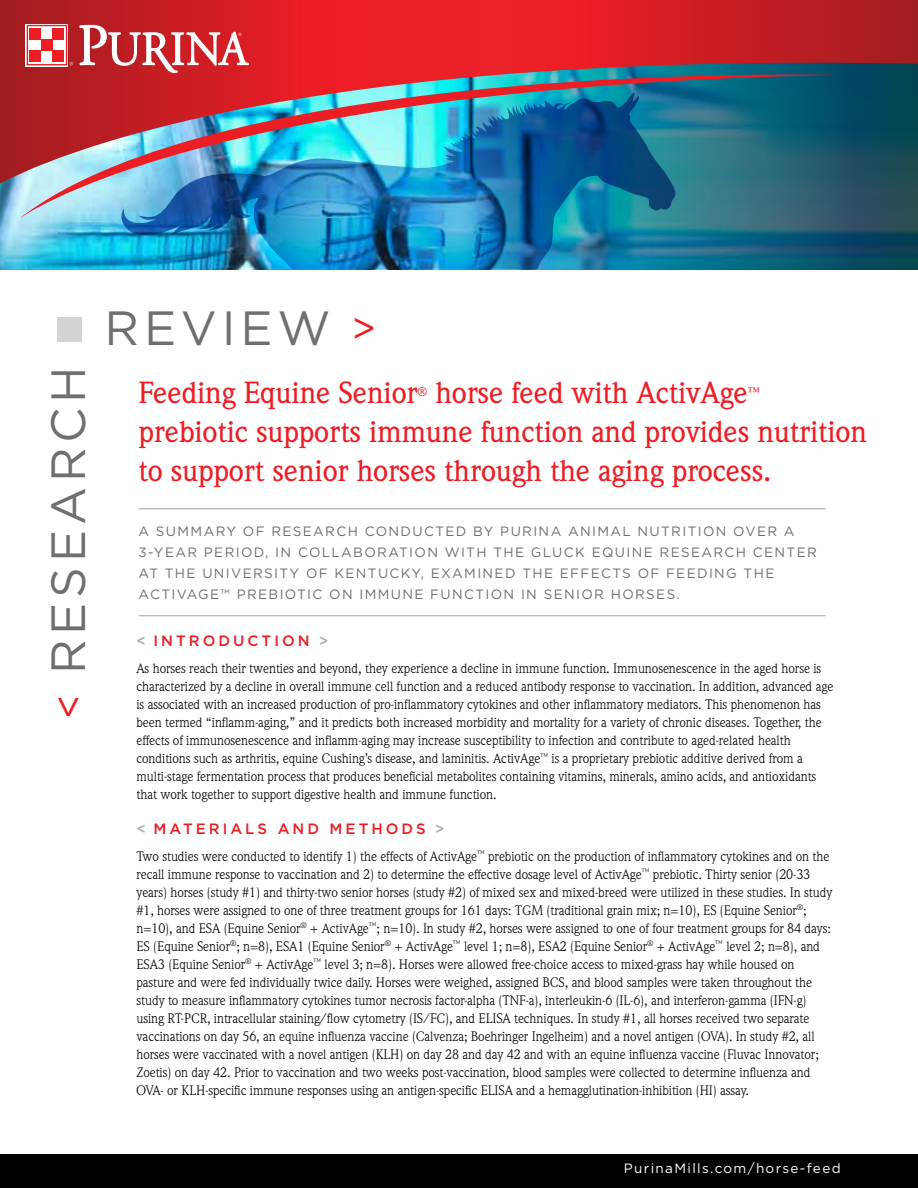
<style>
.page{position:relative;width:918px;height:1188px;background:#fff}
.page>*{position:absolute;margin:0;border:0;box-sizing:border-box;transform-origin:0 0}
.t1{font:48px "Gotham";letter-spacing:.1em;color:#6d6f71}
.t2{font:500 30px/39px "Weidemann";letter-spacing:-.005em;color:#ed1d24}
.t3{font:500 15px "Gotham";letter-spacing:.2em;color:#ed1d24}
.t4{font:13.5px/18px "Weidemann";letter-spacing:-.005em;color:#000}
.t5{font:13.5px/21px "Gotham";letter-spacing:.1em;color:#6d6f71}
.t6{font:13.5px "Gotham";letter-spacing:.1em;color:#fff}
.t7{font:500 12.3px "Weidemann";color:#ed1d24}
.s1{font-size:39px;color:#ed1d24}
.s2{color:#a8aaac}
</style>
<div class="page">
<div style="left:0;top:1154px;width:918px;height:34px;background:#000"></div>
<hr style="left:139px;top:508px;width:687px;height:1px;background:#a8aaac">
<hr style="left:139px;top:615px;width:687px;height:1px;background:#a8aaac">
<div style="left:58px;top:317px;width:24px;height:25px;background:#d1d3d4"></div>
<img style="left:0;top:190px;width:462px;height:80px">
<svg style="left:462px;top:190px;width:456px;height:80px;background:#195e77"></svg>
<img style="left:117px;top:219px;width:516px;height:50px">
<svg style="left:0;top:0;width:918px;height:190px;background:#ae252d"></svg>
<img style="left:19px;top:60px;width:817px;height:159px">
<div style="left:26px;top:24px;width:42px;height:42px;background:#fff"></div>
<div style="left:30px;top:28px;width:11px;height:11px;background:#ed1d24"></div>
<div style="left:41px;top:39px;width:12px;height:12px;background:#ed1d24"></div>
<div style="left:53px;top:28px;width:11px;height:11px;background:#ed1d24"></div>
<div style="left:30px;top:51px;width:11px;height:11px;background:#ed1d24"></div>
<div style="left:53px;top:51px;width:11px;height:11px;background:#ed1d24"></div>
<div style="left:27px;top:25px;width:40px;height:40px;border:1px solid #ed1d24"></div>
<svg style="left:79px;top:25px;width:170px;height:48px"></svg>
<h1 class="t1" style="left:42px;top:719px;width:354px;rotate:-90deg"><span class="s1">&lt;</span> RESEARCH</h1>
<h1 class="t1" style="left:105px;top:301px;width:273px">REVIEW <span class="s1">&gt;</span></h1>
<h2 class="t2" style="left:138px;top:373px;width:281px">Feeding Equine Senior</h2>
<p class="t7" style="left:417px;top:384px;width:11px">®</p>
<h2 class="t2" style="left:435px;top:373px;width:314px">horse feed with ActivAge</h2>
<p class="t7" style="left:748px;top:384px;width:14px">™</p>
<h2 class="t2" style="left:138px;top:412px;width:730px">prebiotic supports immune function and provides nutrition to support senior horses through the aging process.</h2>
<p class="t5" style="left:139px;top:520px;width:680px">A SUMMARY OF RESEARCH CONDUCTED BY PURINA ANIMAL NUTRITION OVER A 3-YEAR PERIOD, IN COLLABORATION WITH THE GLUCK EQUINE RESEARCH CENTER AT THE UNIVERSITY OF KENTUCKY, EXAMINED THE EFFECTS OF FEEDING THE ACTIVAGE™ PREBIOTIC ON IMMUNE FUNCTION IN SENIOR HORSES.</p>
<p class="t3" style="left:136px;top:632px;width:193px"><span class="s2">&lt;</span> INTRODUCTION <span class="s2">&gt;</span></p>
<p class="t4" style="left:136px;top:659px;width:698px">As horses reach their twenties and beyond, they experience a decline in immune function. Immunosenescence in the aged horse is characterized by a decline in overall immune cell function and a reduced antibody response to vaccination. In addition, advanced age is associated with an increased production of pro-inflammatory cytokines and other inflammatory mediators. This phenomenon has been termed “inflamm-aging,” and it predicts both increased morbidity and mortality for a variety of chronic diseases. Together, the effects of immunosenescence and inflamm-aging may increase susceptibility to infection and contribute to aged-related health conditions such as arthritis, equine Cushing’s disease, and laminitis. ActivAge<sup>™</sup> is a proprietary prebiotic additive derived from a multi-stage fermentation process that produces beneficial metabolites containing vitamins, minerals, amino acids, and antioxidants that work together to support digestive health and immune function.</p>
<p class="t3" style="left:136px;top:820px;width:309px"><span class="s2">&lt;</span> MATERIALS AND METHODS <span class="s2">&gt;</span></p>
<p class="t4" style="left:136px;top:847px;width:697px">Two studies were conducted to identify 1) the effects of ActivAge<sup>™</sup> prebiotic on the production of inflammatory cytokines and on the recall immune response to vaccination and 2) to determine the effective dosage level of ActivAge<sup>™</sup> prebiotic. Thirty senior (20-33 years) horses (study #1) and thirty-two senior horses (study #2) of mixed sex and mixed-breed were utilized in these studies. In study #1, horses were assigned to one of three treatment groups for 161 days: TGM (traditional grain mix; n=10), ES (Equine Senior<sup>®</sup>; n=10), and ESA (Equine Senior<sup>®</sup> + ActivAge<sup>™</sup>; n=10). In study #2, horses were assigned to one of four treatment groups for 84 days:<br>ES (Equine Senior<sup>®</sup>; n=8), ESA1 (Equine Senior<sup>®</sup> + ActivAge<sup>™</sup> level 1; n=8), ESA2 (Equine Senior<sup>®</sup> + ActivAge<sup>™</sup> level 2; n=8), and ESA3 (Equine Senior<sup>®</sup> + ActivAge<sup>™</sup> level 3; n=8). Horses were allowed free-choice access to mixed-grass hay while housed on pasture and were fed individually twice daily. Horses were weighed, assigned BCS, and blood samples were taken throughout the study to measure inflammatory cytokines tumor necrosis factor-alpha (TNF-a), interleukin-6 (IL-6), and interferon-gamma (IFN-g) using RT-PCR, intracellular staining/flow cytometry (IS/FC), and ELISA techniques. In study #1, all horses received two separate vaccinations on day 56, an equine influenza vaccine (Calvenza; Boehringer Ingelheim) and a novel antigen (OVA). In study #2, all horses were vaccinated with a novel antigen (KLH) on day 28 and day 42 and with an equine influenza vaccine (Fluvac Innovator; Zoetis) on day 42. Prior to vaccination and two weeks post-vaccination, blood samples were collected to determine influenza and OVA- or KLH-specific immune responses using an antigen-specific ELISA and a hemagglutination-inhibition (HI) assay.</p>
<p class="t6" style="left:624px;top:1161px;width:218px">PurinaMills.com/horse-feed</p>
</div>
